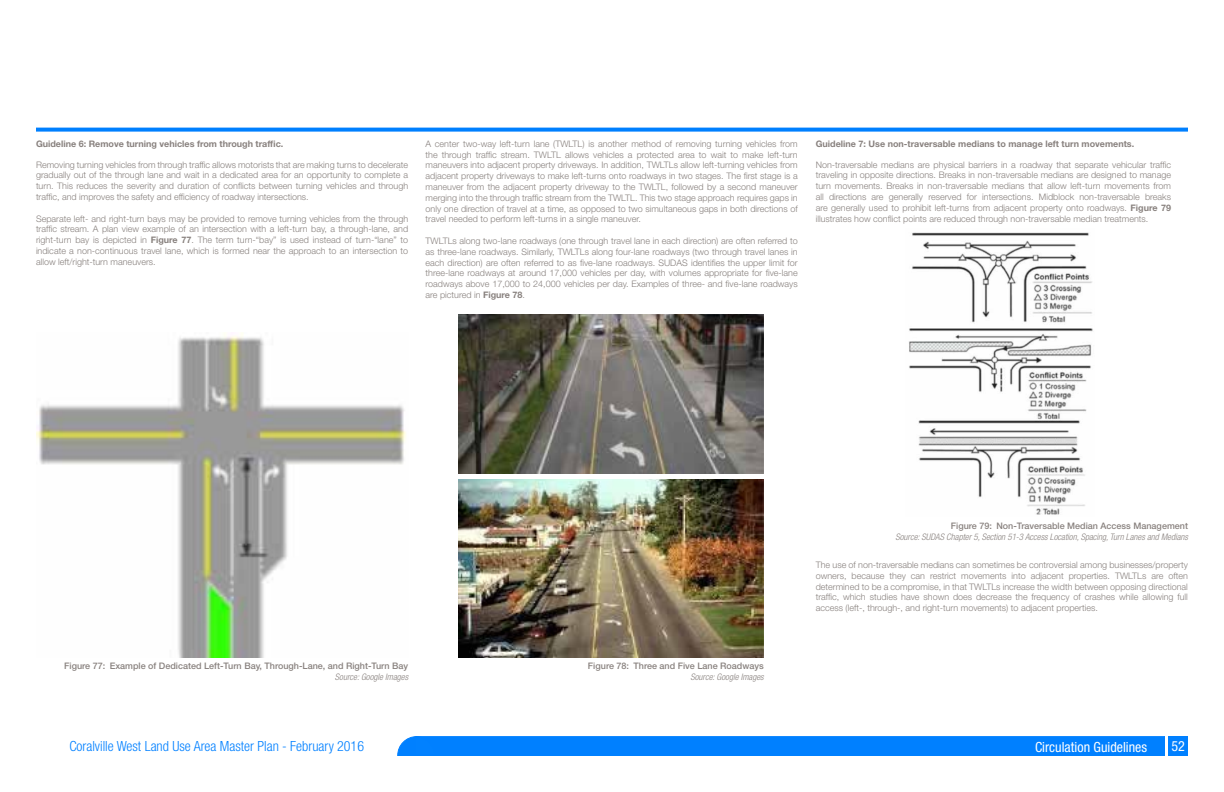
<style>
.page{position:relative;width:1224px;height:792px;background:#fff}
.page>*{position:absolute;margin:0;border:0;box-sizing:border-box;transform-origin:0 0}
.t1{font:300 condensed 14px "Helvetica Neue LT Std";color:#0080ff}
.t2{font:condensed 14px "Helvetica Neue LT Std";color:#fffffe}
.t3{font:condensed 14px "Helvetica Neue LT Std";color:#fff}
.t4{font:300 9px/10.8px "Helvetica Neue LT Std";color:#88817e;text-align:justify}
.t5{font:500 9px "Helvetica Neue LT Std";color:#88817e}
.t6{font:700 9px "Helvetica Neue LT Std";color:#88817e}
.t7{font:italic 300 condensed 9px "Helvetica Neue LT Std";color:#88817e}
.s1{font-weight:700}
</style>
<div class="page">
<div style="left:1168px;top:736px;width:20px;height:20px;background:#0080ff"></div>
<div style="left:416px;top:736px;width:749px;height:20px;background:#0080ff;border:1px solid #0080ff"></div>
<svg style="left:397px;top:736px;width:39px;height:20px"></svg>
<img style="left:36px;top:333px;width:370px;height:324px">
<img style="left:458px;top:314px;width:306px;height:159px">
<img style="left:458px;top:480px;width:306px;height:178px">
<img style="left:909px;top:232px;width:184px;height:283px">
<svg style="left:36px;top:128px;width:1152px;height:4px;background:#198cff"></svg>
<p class="t6" style="left:36px;top:138px;width:249px">Guideline 6: Remove turning vehicles from through traffic.</p>
<p class="t4" style="left:36px;top:159px;width:374px">Removing turning vehicles from through traffic allows motorists that are making turns to decelerate gradually out of the through lane and wait in a dedicated area for an opportunity to complete a turn. This reduces the severity and duration of conflicts between turning vehicles and through traffic, and improves the safety and efficiency of roadway intersections.</p>
<p class="t4" style="left:36px;top:213px;width:374px">Separate left- and right-turn bays may be provided to remove turning vehicles from the through traffic stream. A plan view example of an intersection with a left-turn bay, a through-lane, and right-turn bay is depicted in <span class="s1">Figure 77</span>. The term turn-“bay” is used instead of turn-“lane” to indicate a non-continuous travel lane, which is formed near the approach to an intersection to allow left/right-turn maneuvers.</p>
<p class="t4" style="left:426px;top:138px;width:374px">A center two-way left-turn lane (TWLTL) is another method of removing turning vehicles from the through traffic stream. TWLTL allows vehicles a protected area to wait to make left-turn maneuvers into adjacent property driveways. In addition, TWLTLs allow left-turning vehicles from adjacent property driveways to make left-turns onto roadways in two stages. The first stage is a maneuver from the adjacent property driveway to the TWLTL, followed by a second maneuver merging into the through traffic stream from the TWLTL. This two stage approach requires gaps in only one direction of travel at a time, as opposed to two simultaneous gaps in both directions of travel needed to perform left-turns in a single maneuver.</p>
<p class="t4" style="left:426px;top:235px;width:374px">TWLTLs along two-lane roadways (one through travel lane in each direction) are often referred to as three-lane roadways. Similarly, TWLTLs along four-lane roadways (two through travel lanes in each direction) are often referred to as five-lane roadways. SUDAS identifies the upper limit for three-lane roadways at around 17,000 vehicles per day, with volumes appropriate for five-lane roadways above 17,000 to 24,000 vehicles per day. Examples of three- and five-lane roadways are pictured in <span class="s1">Figure 78</span>.</p>
<p class="t6" style="left:816px;top:138px;width:320px">Guideline 7: Use non-traversable medians to manage left turn movements.</p>
<p class="t4" style="left:816px;top:159px;width:357px">Non-traversable medians are physical barriers in a roadway that separate vehicular traffic traveling in opposite directions. Breaks in non-traversable medians are designed to manage turn movements. Breaks in non-traversable medians that allow left-turn movements from all directions are generally reserved for intersections. Midblock non-traversable breaks are generally used to prohibit left-turns from adjacent property onto roadways. <span class="s1">Figure 79 </span>illustrates how conflict points are reduced through non-traversable median treatments.</p>
<p class="t5" style="left:64px;top:661px;width:345px">Figure 77: Example of Dedicated Left-Turn Bay, Through-Lane, and Right-Turn Bay</p>
<p class="t7" style="left:335px;top:672px;width:75px">Source: Google Images</p>
<p class="t5" style="left:588px;top:661px;width:177px">Figure 78: Three and Five Lane Roadways</p>
<p class="t7" style="left:690px;top:672px;width:75px">Source: Google Images</p>
<p class="t5" style="left:951px;top:521px;width:239px">Figure 79: Non-Traversable Median Access Management</p>
<p class="t7" style="left:895px;top:532px;width:294px">Source: SUDAS Chapter 5, Section 51-3 Access Location, Spacing, Turn Lanes and Medians</p>
<p class="t4" style="left:816px;top:559px;width:374px">The use of non-traversable medians can sometimes be controversial among businesses/property owners, because they can restrict movements into adjacent properties. TWLTLs are often determined to be a compromise, in that TWLTLs increase the width between opposing directional traffic, which studies have shown does decrease the frequency of crashes while allowing full access (left-, through-, and right-turn movements) to adjacent properties.</p>
<h1 class="t1" style="left:69px;top:738px;width:296px">Coralville West Land Use Area Master Plan - February 2016</h1>
<h1 class="t3" style="left:1171px;top:738px;width:15px">52</h1>
<h1 class="t2" style="left:1035px;top:739px;width:114px">Circulation Guidelines</h1>
</div>
